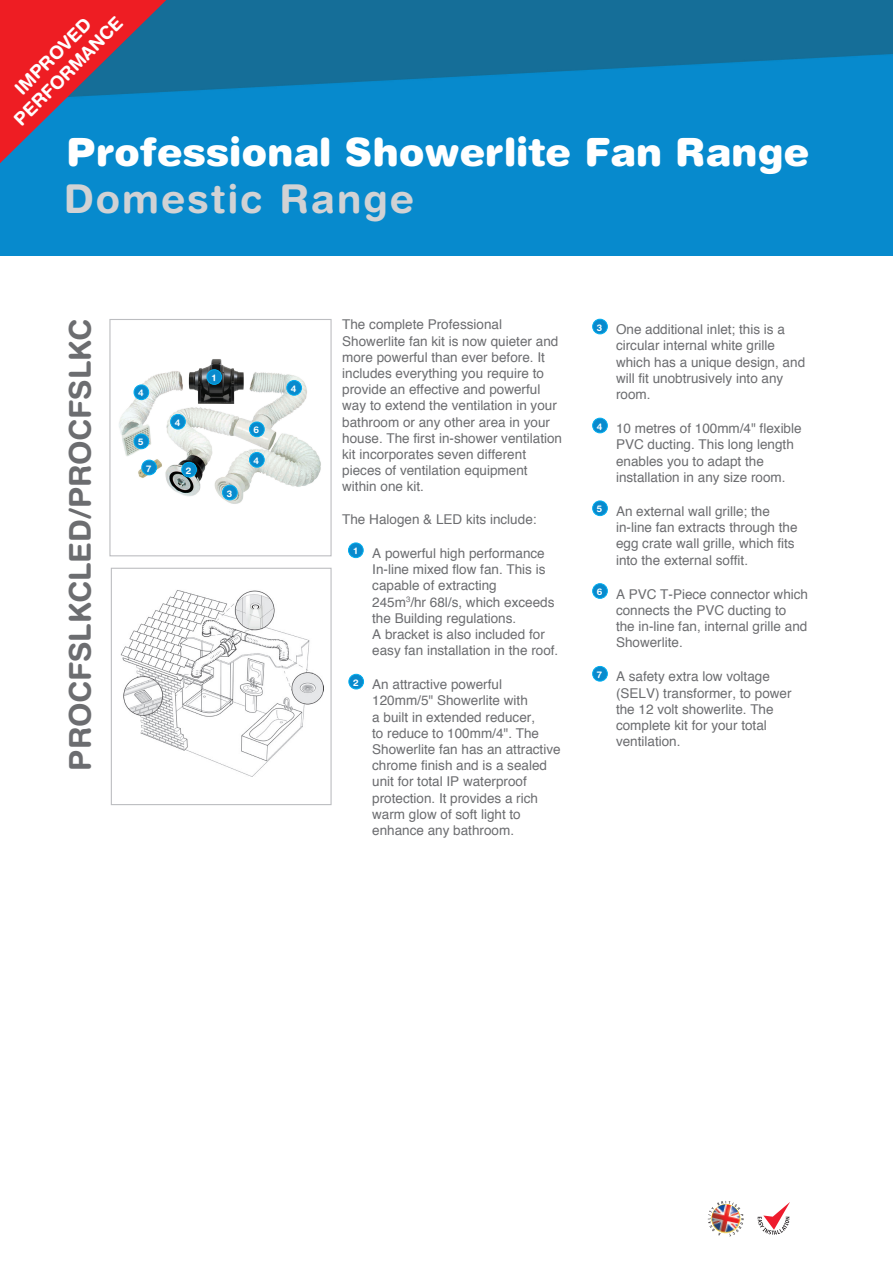
<style>
.page{position:relative;width:893px;height:1263px;background:#fff}
.page>*{position:absolute;margin:0;border:0;box-sizing:border-box;transform-origin:0 0}
.t1{font:700 39.75px "Helvetica Rounded";letter-spacing:.05em;color:#d1d2d4}
.t2{font:900 39px "Helvetica Rounded";color:#fff}
.t3{font:700 30px "Helvetica Rounded";color:#6c6d70}
.t4{font:700 18px/21.6px "Helvetica Rounded";color:#fff;text-align:center}
.t5{font:13.5px/16.2px "Helvetica";color:#6c6d70}
.t6{font:700 9.15px "Helvetica Rounded";color:#fff}
</style>
<div class="page">
<svg style="left:708px;top:1201px;width:36px;height:35px"></svg>
<img style="left:710px;top:1204px;width:31px;height:30px">
<svg style="left:758px;top:1202px;width:32px;height:33px"></svg>
<img style="left:0;top:0;width:893px;height:255px">
<div style="left:348px;top:543px;width:15px;height:15px;background:#098acd;border-radius:50%"></div>
<div style="left:348px;top:543px;width:15px;height:15px;border:1px solid #00aeef;border-radius:50%"></div>
<div style="left:349px;top:674px;width:15px;height:15px;background:#098acd;border-radius:50%"></div>
<div style="left:349px;top:674px;width:15px;height:15px;border:1px solid #00aeef;border-radius:50%"></div>
<div style="left:593px;top:319px;width:14px;height:15px;background:#098acd;border-radius:50%"></div>
<div style="left:592px;top:319px;width:16px;height:15px;border:1px solid #00aeef;border-radius:50%"></div>
<div style="left:593px;top:418px;width:14px;height:15px;background:#098acd;border-radius:50%"></div>
<div style="left:592px;top:418px;width:16px;height:15px;border:1px solid #00aeef;border-radius:50%"></div>
<div style="left:593px;top:501px;width:14px;height:15px;background:#098acd;border-radius:50%"></div>
<div style="left:592px;top:501px;width:16px;height:15px;border:1px solid #00aeef;border-radius:50%"></div>
<div style="left:593px;top:584px;width:14px;height:14px;background:#098acd;border-radius:50%"></div>
<div style="left:592px;top:583px;width:16px;height:16px;border:1px solid #00aeef;border-radius:50%"></div>
<div style="left:593px;top:666px;width:14px;height:15px;background:#098acd;border-radius:50%"></div>
<div style="left:592px;top:666px;width:16px;height:15px;border:1px solid #00aeef;border-radius:50%"></div>
<svg style="left:0;top:0;width:166px;height:163px;background:#7d4e6e"></svg>
<div style="left:109px;top:319px;width:223px;height:237px;background:#fff;border:1px solid #bcbdc0"></div>
<img style="left:119px;top:359px;width:202px;height:145px">
<div style="left:207px;top:370px;width:15px;height:14px;background:#098acd;border-radius:50%"></div>
<div style="left:207px;top:369px;width:15px;height:16px;border:1px solid #00aeef;border-radius:50%"></div>
<div style="left:223px;top:485px;width:14px;height:15px;background:#098acd;border-radius:50%"></div>
<div style="left:222px;top:485px;width:15px;height:15px;border:1px solid #00aeef;border-radius:50%"></div>
<div style="left:250px;top:452px;width:14px;height:15px;background:#098acd;border-radius:50%"></div>
<div style="left:249px;top:452px;width:16px;height:15px;border:1px solid #00aeef;border-radius:50%"></div>
<div style="left:171px;top:414px;width:14px;height:15px;background:#098acd;border-radius:50%"></div>
<div style="left:170px;top:414px;width:16px;height:15px;border:1px solid #00aeef;border-radius:50%"></div>
<div style="left:134px;top:385px;width:15px;height:15px;background:#098acd;border-radius:50%"></div>
<div style="left:134px;top:385px;width:15px;height:15px;border:1px solid #00aeef;border-radius:50%"></div>
<div style="left:134px;top:434px;width:15px;height:15px;background:#098acd;border-radius:50%"></div>
<div style="left:134px;top:434px;width:15px;height:15px;border:1px solid #00aeef;border-radius:50%"></div>
<div style="left:142px;top:460px;width:14px;height:15px;background:#098acd;border-radius:50%"></div>
<div style="left:142px;top:460px;width:15px;height:15px;border:1px solid #00aeef;border-radius:50%"></div>
<div style="left:111px;top:568px;width:221px;height:237px;background:#fff;border:1px solid #bcbdc0"></div>
<img style="left:121px;top:590px;width:202px;height:186px">
<div style="left:287px;top:380px;width:14px;height:15px;background:#098acd;border-radius:50%"></div>
<div style="left:287px;top:380px;width:15px;height:15px;border:1px solid #00aeef;border-radius:50%"></div>
<div style="left:250px;top:422px;width:14px;height:15px;background:#098acd;border-radius:50%"></div>
<div style="left:249px;top:422px;width:16px;height:15px;border:1px solid #00aeef;border-radius:50%"></div>
<div style="left:182px;top:462px;width:14px;height:15px;background:#098acd;border-radius:50%"></div>
<div style="left:181px;top:462px;width:16px;height:15px;border:1px solid #00aeef;border-radius:50%"></div>
<h3 class="t4" style="left:-6px;top:99px;width:147px;rotate:-45deg">IMPROVED<br>PERFORMANCE</h3>
<h2 class="t2" style="left:66px;top:127px;width:745px">Professional Showerlite Fan Range</h2>
<h1 class="t1" style="left:64px;top:175px;width:352px">Domestic Range</h1>
<h3 class="t3" style="left:62px;top:771px;width:453px;rotate:-90deg">PROCFSLKCLED/PROCFSLKC</h3>
<p class="t6" style="left:138px;top:388px;width:7px">4</p>
<p class="t6" style="left:138px;top:437px;width:7px">5</p>
<p class="t6" style="left:146px;top:463px;width:7px">7</p>
<p class="t6" style="left:175px;top:417px;width:7px">4</p>
<p class="t6" style="left:186px;top:465px;width:7px">2</p>
<p class="t6" style="left:212px;top:372px;width:5px">1</p>
<p class="t6" style="left:227px;top:488px;width:7px">3</p>
<p class="t6" style="left:254px;top:425px;width:7px">6</p>
<p class="t6" style="left:254px;top:455px;width:7px">4</p>
<p class="t6" style="left:291px;top:383px;width:7px">4</p>
<p class="t5" style="left:342px;top:316px;width:221px">The complete Professional<br>Showerlite fan kit is now quieter and more powerful than ever before. It includes everything you require to provide an effective and powerful way to extend the ventilation in your bathroom or any other area in your house. The first in-shower ventilation kit incorporates seven different pieces of ventilation equipment within one kit.</p>
<p class="t5" style="left:342px;top:511px;width:196px">The Halogen &amp; LED kits include:</p>
<p class="t5" style="left:372px;top:545px;width:188px;text-indent:-19px"><sup>1</sup> A powerful high performance<br>In-line mixed flow fan. This is capable of extracting<br>245m<sup>3</sup>/hr 68l/s, which exceeds the Building regulations.<br>A bracket is also included for easy fan installation in the roof.</p>
<p class="t5" style="left:372px;top:676px;width:190px;text-indent:-19px"><sup>2</sup> An attractive powerful<br>120mm/5" Showerlite with<br>a built in extended reducer,<br>to reduce to 100mm/4". The<br>Showerlite fan has an attractive chrome finish and is a sealed unit for total IP waterproof protection. It provides a rich warm glow of soft light to enhance any bathroom.</p>
<p class="t5" style="left:616px;top:321px;width:191px;text-indent:-19px"><sup>3</sup> One additional inlet; this is a circular internal white grille which has a unique design, and will fit unobtrusively into any room.</p>
<p class="t5" style="left:616px;top:420px;width:187px;text-indent:-19px"><sup>4</sup> 10 metres of 100mm/4" flexible<br>PVC ducting. This long length enables you to adapt the installation in any size room.</p>
<p class="t5" style="left:616px;top:503px;width:183px;text-indent:-19px"><sup>5</sup> An external wall grille; the in-line fan extracts through the egg crate wall grille, which fits into the external soffit.</p>
<p class="t5" style="left:616px;top:585px;width:194px;text-indent:-19px"><sup>6</sup> A PVC T-Piece connector which connects the PVC ducting to the in-line fan, internal grille and<br>Showerlite.</p>
<p class="t5" style="left:616px;top:668px;width:177px;text-indent:-19px"><sup>7</sup> A safety extra low voltage (SELV) transformer, to power the 12 volt showerlite. The complete kit for your total ventilation.</p>
</div>
